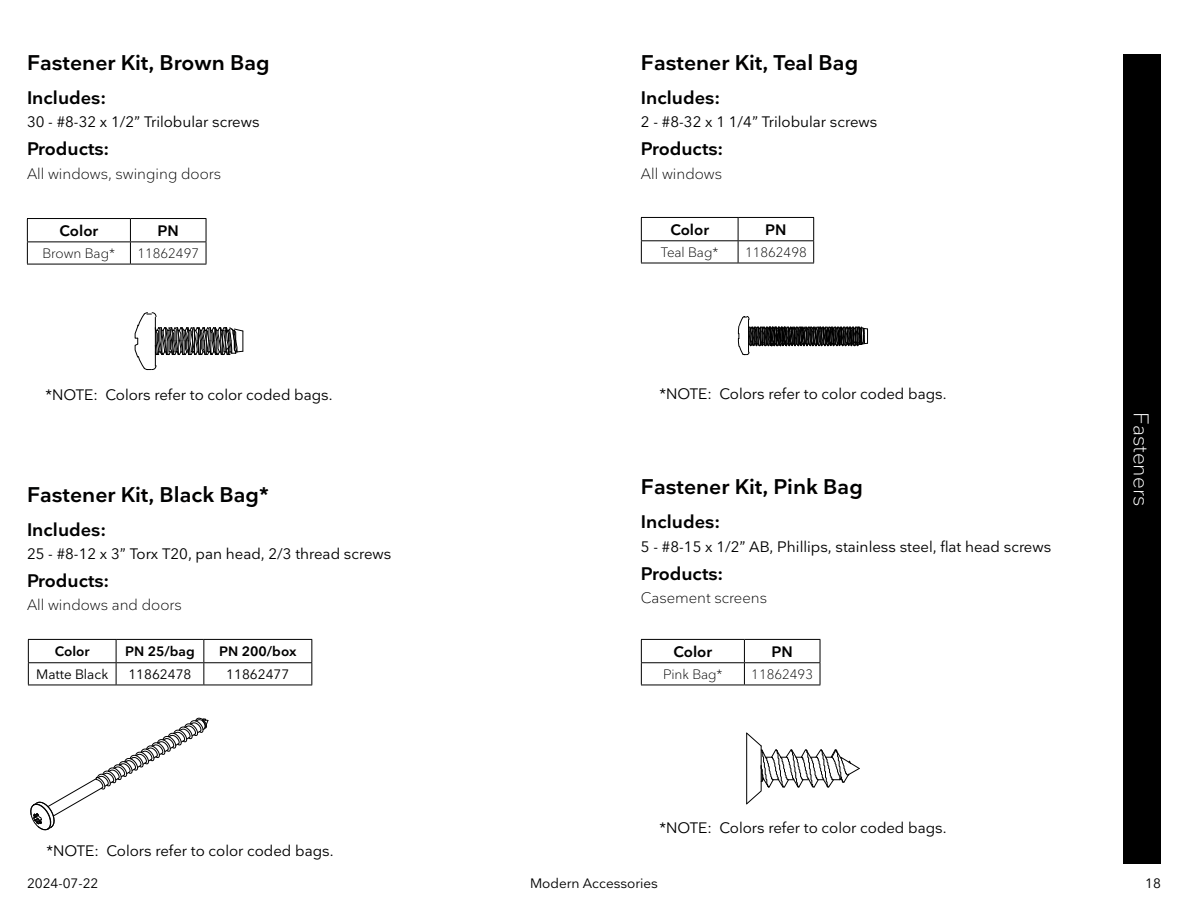
<style>
.page{position:relative;width:1188px;height:918px;background:#fff}
.page>*{position:absolute;margin:0;border:0;box-sizing:border-box;transform-origin:0 0}
.t1{font:600 21px "Nationale";color:#000101}
.t2{font:300 21px "Nationale";color:#fff}
.t3{font:600 18px "Nationale";color:#000}
.t4{font:15px "Nationale";color:#000}
.t5{font:300 15px "Nationale";color:#000}
.t6{font:600 15px "Nationale";color:#000}
.t7{font:300 13.5px "Nationale";color:#000}
.t8{font:13.5px "Nationale";color:#000101}
.t9{font:13.5px "Nationale";color:#000}
.t10{font:600 13.5px "Nationale";color:#000}
</style>
<div class="page">
<div style="left:1123px;top:54px;width:38px;height:810px;background:#000"></div>
<hr style="left:27px;top:218px;width:103px;height:1px;background:#000">
<hr style="left:130px;top:218px;width:76px;height:1px;background:#000">
<hr style="left:27px;top:242px;width:103px;height:1px;background:#000">
<svg style="left:27px;top:219px;width:1px;height:45px"></svg>
<hr style="left:130px;top:242px;width:76px;height:1px;background:#000">
<svg style="left:130px;top:219px;width:1px;height:45px"></svg>
<svg style="left:206px;top:219px;width:1px;height:45px"></svg>
<hr style="left:27px;top:264px;width:103px;height:1px;background:#000">
<hr style="left:130px;top:264px;width:76px;height:1px;background:#000">
<svg style="left:134px;top:312px;width:110px;height:58px"></svg>
<svg style="left:738px;top:316px;width:130px;height:39px"></svg>
<hr style="left:641px;top:217px;width:97px;height:1px;background:#000">
<hr style="left:738px;top:217px;width:76px;height:1px;background:#000">
<hr style="left:641px;top:240px;width:97px;height:1px;background:#000">
<svg style="left:641px;top:218px;width:1px;height:45px"></svg>
<hr style="left:738px;top:240px;width:76px;height:1px;background:#000">
<svg style="left:738px;top:218px;width:1px;height:45px"></svg>
<svg style="left:813px;top:218px;width:1px;height:45px"></svg>
<hr style="left:641px;top:263px;width:97px;height:1px;background:#000">
<hr style="left:738px;top:263px;width:76px;height:1px;background:#000">
<svg style="left:746px;top:732px;width:114px;height:73px"></svg>
<hr style="left:641px;top:639px;width:103px;height:1px;background:#000">
<hr style="left:744px;top:639px;width:76px;height:1px;background:#000">
<hr style="left:641px;top:662px;width:103px;height:1px;background:#000">
<svg style="left:641px;top:640px;width:1px;height:45px"></svg>
<hr style="left:744px;top:662px;width:76px;height:1px;background:#000">
<svg style="left:744px;top:640px;width:1px;height:45px"></svg>
<svg style="left:820px;top:640px;width:1px;height:45px"></svg>
<hr style="left:641px;top:685px;width:103px;height:1px;background:#000">
<hr style="left:744px;top:685px;width:76px;height:1px;background:#000">
<svg style="left:30px;top:717px;width:179px;height:114px"></svg>
<hr style="left:28px;top:639px;width:88px;height:1px;background:#000">
<hr style="left:116px;top:639px;width:88px;height:1px;background:#000">
<hr style="left:204px;top:639px;width:108px;height:1px;background:#000">
<hr style="left:28px;top:662px;width:88px;height:1px;background:#000">
<svg style="left:28px;top:640px;width:1px;height:45px"></svg>
<hr style="left:116px;top:662px;width:88px;height:1px;background:#000">
<svg style="left:116px;top:640px;width:1px;height:45px"></svg>
<hr style="left:204px;top:662px;width:108px;height:1px;background:#000">
<svg style="left:203px;top:640px;width:1px;height:45px"></svg>
<svg style="left:311px;top:640px;width:1px;height:45px"></svg>
<hr style="left:28px;top:685px;width:88px;height:1px;background:#000">
<hr style="left:116px;top:685px;width:88px;height:1px;background:#000">
<hr style="left:204px;top:685px;width:108px;height:1px;background:#000">
<h1 class="t1" style="left:27px;top:49px;width:244px">Fastener Kit, Brown Bag</h1>
<p class="t3" style="left:27px;top:86px;width:81px">Includes:</p>
<p class="t4" style="left:27px;top:112px;width:234px">30 - #8-32 x 1/2” Trilobular screws</p>
<p class="t3" style="left:27px;top:137px;width:84px">Products:</p>
<p class="t5" style="left:27px;top:164px;width:196px">All windows, swinging doors</p>
<p class="t6" style="left:60px;top:221px;width:40px">Color</p>
<p class="t6" style="left:158px;top:221px;width:23px">PN</p>
<p class="t7" style="left:43px;top:245px;width:74px">Brown Bag*</p>
<p class="t7" style="left:137px;top:245px;width:63px">11862497</p>
<p class="t4" style="left:45px;top:385px;width:289px">*NOTE: Colors refer to color coded bags.</p>
<h1 class="t1" style="left:27px;top:481px;width:244px">Fastener Kit, Black Bag*</h1>
<p class="t3" style="left:27px;top:518px;width:81px">Includes:</p>
<p class="t4" style="left:27px;top:544px;width:366px">25 - #8-12 x 3” Torx T20, pan head, 2/3 thread screws</p>
<p class="t3" style="left:27px;top:569px;width:84px">Products:</p>
<p class="t5" style="left:27px;top:596px;width:156px">All windows and doors</p>
<p class="t10" style="left:55px;top:642px;width:36px">Color</p>
<p class="t10" style="left:125px;top:642px;width:71px">PN 25/bag</p>
<p class="t10" style="left:219px;top:642px;width:79px">PN 200/box</p>
<p class="t9" style="left:36px;top:666px;width:74px">Matte Black</p>
<p class="t9" style="left:128px;top:666px;width:65px">11862478</p>
<p class="t9" style="left:226px;top:666px;width:65px">11862477</p>
<p class="t4" style="left:46px;top:841px;width:289px">*NOTE: Colors refer to color coded bags.</p>
<h1 class="t1" style="left:641px;top:49px;width:219px">Fastener Kit, Teal Bag</h1>
<p class="t3" style="left:641px;top:86px;width:81px">Includes:</p>
<p class="t4" style="left:641px;top:112px;width:238px">2 - #8-32 x 1 1/4” Trilobular screws</p>
<p class="t3" style="left:641px;top:137px;width:84px">Products:</p>
<p class="t5" style="left:641px;top:164px;width:83px">All windows</p>
<p class="t6" style="left:670px;top:220px;width:40px">Color</p>
<p class="t6" style="left:765px;top:220px;width:23px">PN</p>
<p class="t7" style="left:661px;top:244px;width:59px">Teal Bag*</p>
<p class="t7" style="left:745px;top:244px;width:63px">11862498</p>
<p class="t4" style="left:659px;top:384px;width:289px">*NOTE: Colors refer to color coded bags.</p>
<h1 class="t1" style="left:641px;top:474px;width:223px">Fastener Kit, Pink Bag</h1>
<p class="t3" style="left:641px;top:510px;width:81px">Includes:</p>
<p class="t4" style="left:641px;top:537px;width:412px">5 - #8-15 x 1/2” AB, Phillips, stainless steel, flat head screws</p>
<p class="t3" style="left:641px;top:562px;width:84px">Products:</p>
<p class="t5" style="left:641px;top:588px;width:128px">Casement screens</p>
<p class="t6" style="left:674px;top:642px;width:40px">Color</p>
<p class="t6" style="left:771px;top:642px;width:23px">PN</p>
<p class="t7" style="left:663px;top:666px;width:61px">Pink Bag*</p>
<p class="t7" style="left:751px;top:666px;width:63px">11862493</p>
<p class="t4" style="left:659px;top:818px;width:289px">*NOTE: Colors refer to color coded bags.</p>
<p class="t8" style="left:27px;top:874px;width:73px">2024-07-22</p>
<p class="t8" style="left:530px;top:874px;width:129px">Modern Accessories</p>
<h1 class="t2" style="left:1154px;top:412px;width:95px;rotate:90deg">Fasteners</h1>
<p class="t8" style="left:1145px;top:874px;width:17px">18</p>
</div>
